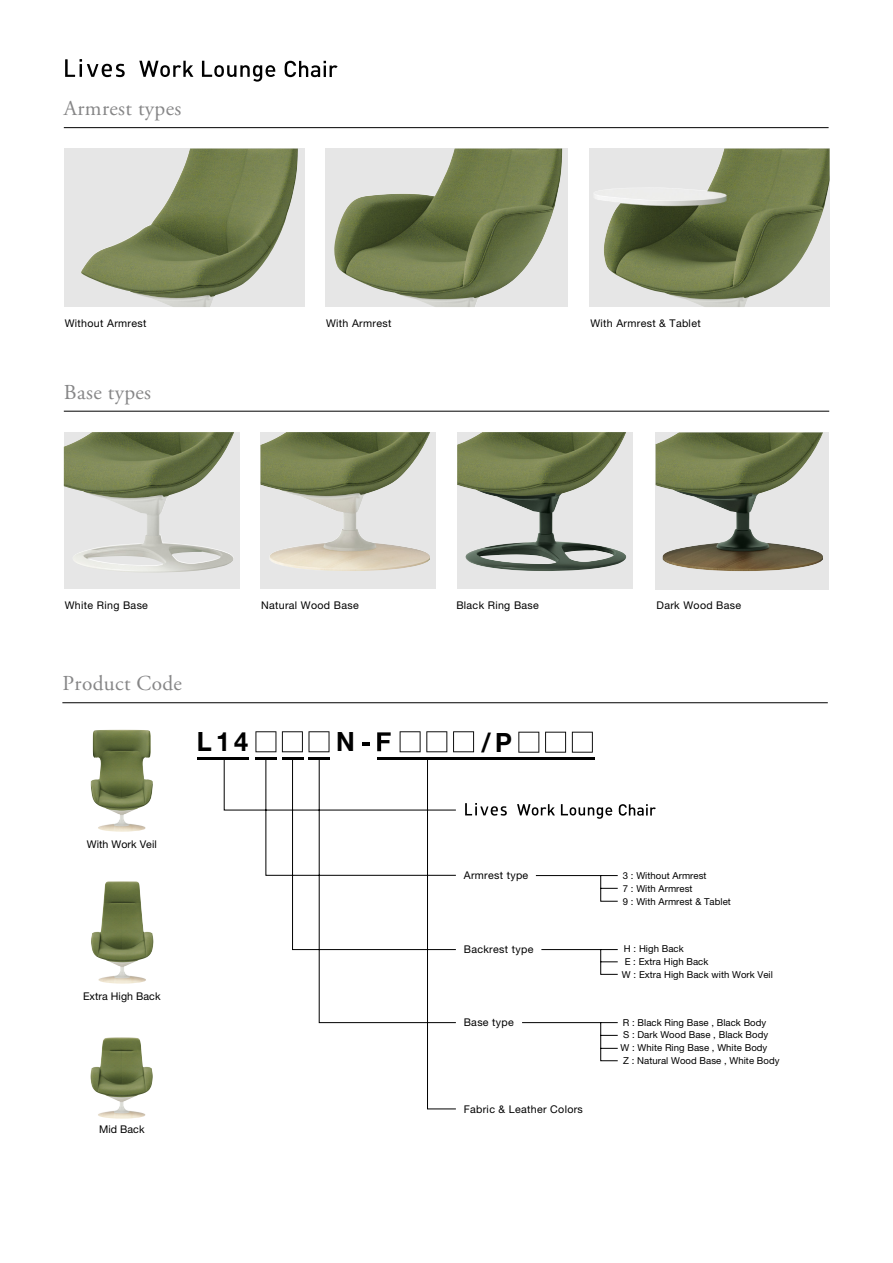
<style>
.page{position:relative;width:893px;height:1263px;background:#fff}
.page>*{position:absolute;margin:0;border:0;box-sizing:border-box;transform-origin:0 0}
.t1{font:700 26.55px "Helvetica Neue";color:#000;scale:.95 1}
.t2{font:21.3px "Adobe Garamond Pro";letter-spacing:.015em;color:#868687}
.t3{font:10.65px "Helvetica Neue";letter-spacing:.03em;color:#000}
.t4{font:10.65px "Helvetica Neue";letter-spacing:.005em;color:#000}
.t5{font:9.6px/12.8px "Helvetica Neue";letter-spacing:.005em;color:#000}
</style>
<div class="page">
<hr style="left:64px;top:127px;width:765px;height:1px;background:#000">
<div style="left:64px;top:149px;width:240px;height:158px;background:#e6e6e6"></div>
<div style="left:326px;top:149px;width:242px;height:158px;background:#e6e6e6"></div>
<hr style="left:64px;top:411px;width:765px;height:1px;background:#000">
<div style="left:656px;top:432px;width:173px;height:157px;background:#e6e6e6"></div>
<div style="left:64px;top:432px;width:175px;height:157px;background:#e6e6e6"></div>
<div style="left:260px;top:432px;width:176px;height:157px;background:#e6e6e6"></div>
<div style="left:457px;top:432px;width:176px;height:157px;background:#e6e6e6"></div>
<img style="left:656px;top:432px;width:167px;height:139px">
<img style="left:64px;top:432px;width:170px;height:141px">
<img style="left:260px;top:432px;width:170px;height:139px">
<img style="left:457px;top:432px;width:170px;height:139px">
<img style="left:81px;top:149px;width:217px;height:158px">
<img style="left:334px;top:149px;width:228px;height:158px">
<img style="left:593px;top:149px;width:237px;height:158px">
<hr style="left:62px;top:702px;width:766px;height:1px;background:#000">
<hr style="left:198px;top:757px;width:51px;height:3px;background:#000">
<svg style="left:255px;top:731px;width:21px;height:21px"></svg>
<svg style="left:282px;top:731px;width:21px;height:21px"></svg>
<svg style="left:309px;top:731px;width:20px;height:21px"></svg>
<svg style="left:377px;top:732px;width:14px;height:19px"></svg>
<svg style="left:400px;top:731px;width:47px;height:21px"></svg>
<svg style="left:453px;top:731px;width:21px;height:21px"></svg>
<hr style="left:255px;top:757px;width:21px;height:3px;background:#000">
<hr style="left:282px;top:757px;width:21px;height:3px;background:#000">
<hr style="left:309px;top:757px;width:21px;height:3px;background:#000">
<svg style="left:224px;top:759px;width:394px;height:350px"></svg>
<img style="left:91px;top:881px;width:63px;height:103px">
<img style="left:91px;top:730px;width:62px;height:102px">
<img style="left:90px;top:1037px;width:63px;height:82px">
<hr style="left:377px;top:757px;width:218px;height:3px;background:#000">
<svg style="left:363px;top:742px;width:7px;height:4px"></svg>
<svg style="left:518px;top:732px;width:21px;height:21px"></svg>
<svg style="left:545px;top:732px;width:21px;height:21px"></svg>
<svg style="left:572px;top:732px;width:21px;height:21px"></svg>
<svg style="left:285px;top:61px;width:53px;height:16px"></svg>
<svg style="left:139px;top:61px;width:54px;height:16px"></svg>
<svg style="left:202px;top:61px;width:73px;height:21px"></svg>
<svg style="left:65px;top:59px;width:60px;height:18px"></svg>
<svg style="left:619px;top:804px;width:37px;height:12px"></svg>
<svg style="left:517px;top:804px;width:38px;height:11px"></svg>
<svg style="left:561px;top:804px;width:51px;height:15px"></svg>
<svg style="left:465px;top:803px;width:42px;height:13px"></svg>
<h2 class="t2" style="left:64px;top:95px;width:119px">Armrest types</h2>
<p class="t3" style="left:65px;top:316px;width:83px">Without Armrest</p>
<h2 class="t2" style="left:64px;top:379px;width:89px">Base types</h2>
<p class="t3" style="left:326px;top:316px;width:67px">With Armrest</p>
<p class="t3" style="left:590px;top:316px;width:112px">With Armrest &amp; Tablet</p>
<p class="t3" style="left:65px;top:597px;width:85px">White Ring Base</p>
<p class="t3" style="left:261px;top:597px;width:99px">Natural Wood Base</p>
<h2 class="t2" style="left:63px;top:670px;width:121px">Product Code</h2>
<h1 class="t1" style="left:197px;top:721px;width:56px">L14</h1>
<h1 class="t1" style="left:336px;top:721px;width:21px">N</h1>
<p class="t4" style="left:87px;top:837px;width:71px">With Work Veil</p>
<p class="t4" style="left:83px;top:988px;width:79px">Extra High Back</p>
<p class="t3" style="left:99px;top:1121px;width:47px">Mid Back</p>
<p class="t3" style="left:456px;top:597px;width:84px">Black Ring Base</p>
<p class="t3" style="left:657px;top:597px;width:86px">Dark Wood Base</p>
<h1 class="t1" style="left:482px;top:721px;width:33px">P/</h1>
<p class="t3" style="left:464px;top:867px;width:66px">Armrest type</p>
<p class="t5" style="left:623px;top:870px;width:110px">:3 Without Armrest<br>:7 With Armrest<br>:9 With Armrest &amp; Tablet</p>
<p class="t3" style="left:464px;top:941px;width:71px">Backrest type</p>
<p class="t5" style="left:622px;top:943px;width:152px">H : High Back<br>E : Extra High Back<br>W : Extra High Back with Work Veil</p>
<p class="t3" style="left:464px;top:1014px;width:52px">Base type</p>
<p class="t5" style="left:621px;top:1016px;width:160px">R : Black Ring Base , Black Body<br>S : Dark Wood Base , Black Body<br>W : White Ring Base , White Body<br>Z : Natural Wood Base , White Body</p>
<p class="t3" style="left:464px;top:1101px;width:121px">Fabric &amp; Leather Colors</p>
</div>
